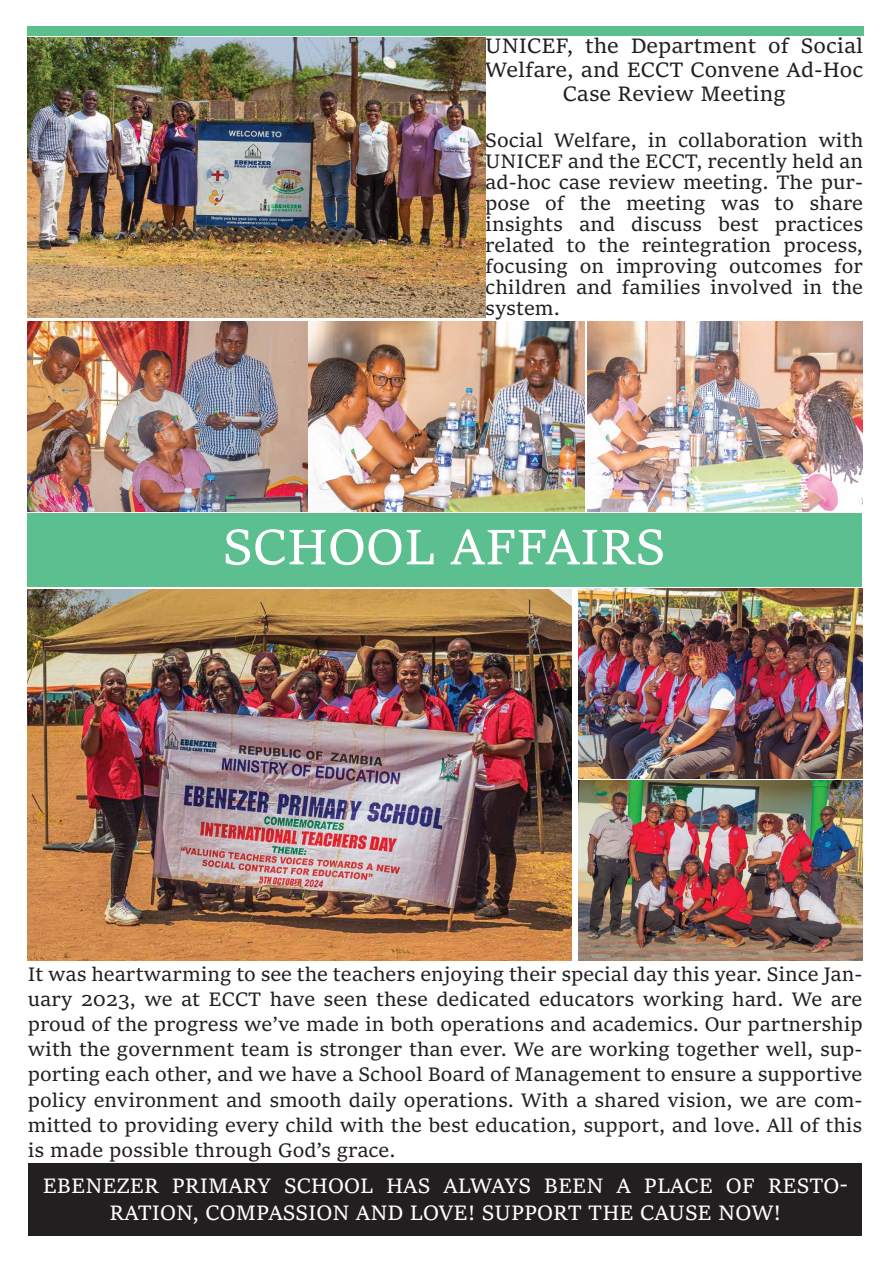
<style>
.page{position:relative;width:893px;height:1263px;background:#fff}
.page>*{position:absolute;margin:0;border:0;box-sizing:border-box;transform-origin:0 0}
.t1{font:54px "Sitka Banner";color:#fff}
.t2{font:22.5px/27px "Sitka Heading";color:#fff;text-align:center}
.t3{font:22.5px/24px "Sitka Heading";color:#231f20;text-align:center}
.t4{font:21px/21px "Sitka Banner";color:#231f20;text-align:justify}
</style>
<div class="page">
<div style="left:28px;top:514px;width:834px;height:73px;background:#5bbf90"></div>
<img style="left:27px;top:590px;width:545px;height:371px">
<img style="left:579px;top:588px;width:283px;height:373px">
<div style="left:27px;top:26px;width:837px;height:10px;background:#5bbf90"></div>
<img style="left:309px;top:321px;width:275px;height:190px">
<img style="left:28px;top:321px;width:279px;height:190px">
<img style="left:587px;top:321px;width:275px;height:190px">
<img style="left:27px;top:37px;width:458px;height:280px">
<div style="left:28px;top:1163px;width:834px;height:73px;background:#231f20"></div>
<p class="t3" style="left:485px;top:33px;width:379px">UNICEF, the Department of Social<br>Welfare, and ECCT Convene Ad-Hoc<br>Case Review Meeting</p>
<p class="t4" style="left:485px;top:129px;width:379px">Social Welfare, in collaboration with UNICEF and the ECCT, recently held an ad-hoc case review meeting. The pur&shy;pose of the meeting was to share insights and discuss best practices related to the reintegration process, focusing on improving outcomes for children and families involved in the system.</p>
<h1 class="t1" style="left:223px;top:507px;width:444px">SCHOOL AFFAIRS</h1>
<p class="t4" style="left:28px;top:960px;width:836px;line-height:25.2px">It was heartwarming to see the teachers enjoying their special day this year. Since Jan&shy;uary 2023, we at ECCT have seen these dedicated educators working hard. We are proud of the progress we’ve made in both operations and academics. Our partnership with the government team is stronger than ever. We are working together well, sup&shy;porting each other, and we have a School Board of Management to ensure a supportive policy environment and smooth daily operations. With a shared vision, we are com&shy;mitted to providing every child with the best education, support, and love. All of this is made possible through God’s grace.</p>
<p class="t2" style="left:43px;top:1171px;width:807px">EBENEZER PRIMARY SCHOOL HAS ALWAYS BEEN A PLACE OF RESTO-<br>RATION, COMPASSION AND LOVE! SUPPORT THE CAUSE NOW!</p>
</div>
